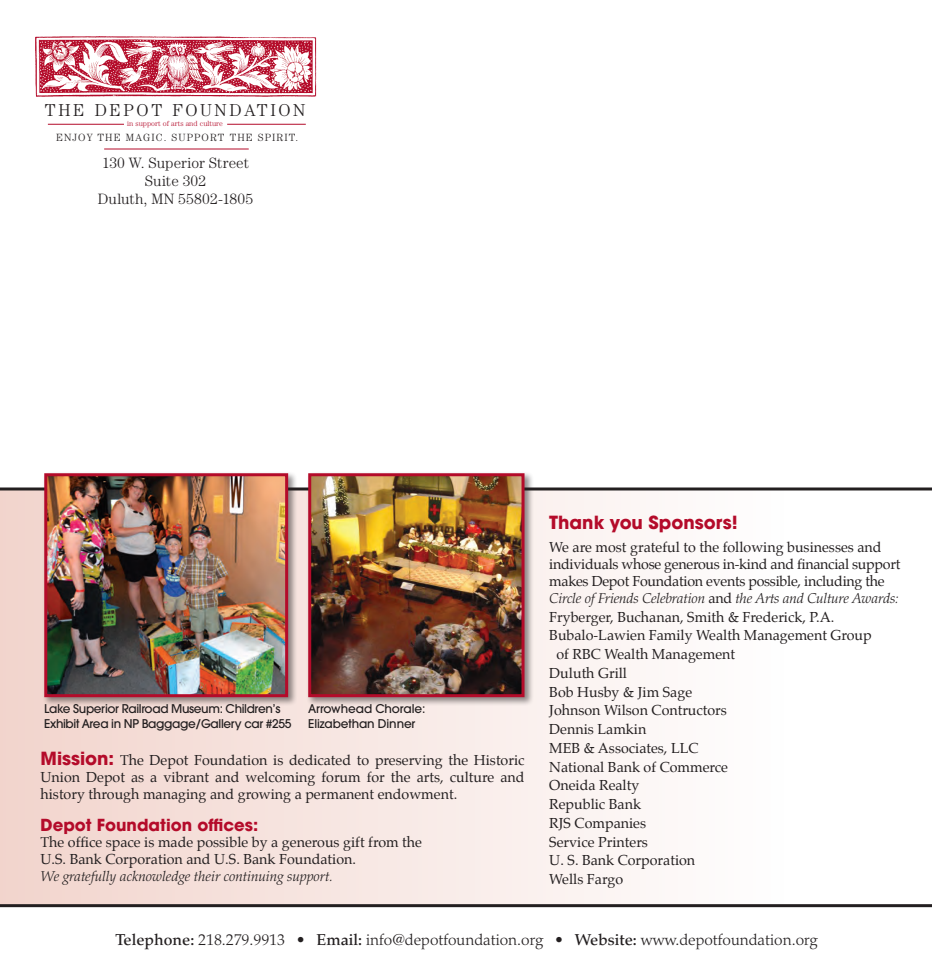
<style>
.page{position:relative;width:932px;height:972px;background:#fff}
.page>*{position:absolute;margin:0;border:0;box-sizing:border-box;transform-origin:0 0}
.t1{font:700 18px "Avant Garde";color:#b40b2a}
.t2{font:300 17.25px "Century";letter-spacing:.15em;color:#231f20}
.t3{font:700 16.5px "Avant Garde";color:#b40b2a}
.t4{font:300 15.75px "Palatino";color:#231f20}
.t5{font:300 15px/18px "Century";letter-spacing:.005em;color:#231f20;text-align:center}
.t6{font:14.25px/16.8px "Palatino";color:#231f20;text-align:justify}
.t7{font:14.25px/16.8px "Palatino";letter-spacing:-.02em;color:#231f20}
.t8{font:italic 300 14.25px "Palatino";color:#231f20}
.t9{font:500 12px/14.4px "Avant Garde";letter-spacing:-.03em;color:#231f20}
.t10{font:500 12px/14.4px "Avant Garde";letter-spacing:-.01em;color:#231f20}
.t11{font:300 10.5px "Century";letter-spacing:.1em;color:#231f20}
.t12{font:300 7.5px "Century";color:#b40b2a}
.s1{font-family:"Avant Garde";font-weight:700;font-size:18px;color:#b40b2a}
.s2{font-weight:300;font-style:italic}
.s3{font-weight:500}
</style>
<div class="page">
<img style="left:35px;top:36px;width:281px;height:61px">
<hr style="left:48px;top:124px;width:76px;height:1px;background:#b40b2a">
<hr style="left:227px;top:124px;width:79px;height:1px;background:#b40b2a">
<hr style="left:104px;top:149px;width:145px;height:1px;background:#b40b2a">
<div style="left:0;top:489px;width:783px;height:417px;background:linear-gradient(to right,#f2d4cc,#fefefe)"></div>
<hr style="left:0;top:488px;width:932px;height:2px;background:#231f20">
<hr style="left:0;top:904px;width:932px;height:3px;background:#231f20">
<div style="left:42px;top:471px;width:255px;height:235px;background:#231f20;opacity:.5"></div>
<img style="left:48px;top:477px;width:236px;height:216px">
<div style="left:44px;top:473px;width:244px;height:224px;border:3px solid #b40b2a"></div>
<div style="left:306px;top:471px;width:228px;height:235px;background:#231f20;opacity:.5"></div>
<img style="left:312px;top:477px;width:208px;height:216px">
<div style="left:308px;top:473px;width:216px;height:224px;border:3px solid #b40b2a"></div>
<p class="t2" style="left:45px;top:100px;width:262px">THE DEPOT FOUNDATION</p>
<p class="t11" style="left:56px;top:131px;width:244px">ENJOY THE MAGIC. SUPPORT THE SPIRIT.</p>
<p class="t12" style="left:127px;top:119px;width:97px">in support of arts and culture</p>
<p class="t5" style="left:98px;top:154px;width:157px">130 W. Superior Street<br>Suite 302<br>Duluth, MN 55802-1805</p>
<p class="t9" style="left:44px;top:702px;width:249px">Lake Superior Railroad Museum: Children’s<br>Exhibit Area in NP Baggage/Gallery car #255</p>
<p class="t10" style="left:308px;top:702px;width:119px">Arrowhead Chorale:<br>Elizabethan Dinner</p>
<p class="t6" style="left:40px;top:752px;width:485px"><span class="s1">Mission:</span> The Depot Foundation is dedicated to preserving the Historic Union Depot as a vibrant and welcoming forum for the arts, culture and history through managing and growing a permanent endowment.</p>
<p class="t3" style="left:40px;top:814px;width:219px">Depot Foundation offices:</p>
<p class="t6" style="left:40px;top:834px;width:383px">The office space is made possible by a generous gift from the<br>U.S. Bank Corporation and U.S. Bank Foundation.</p>
<p class="t8" style="left:40px;top:868px;width:294px">We gratefully acknowledge their continuing support.</p>
<p class="t1" style="left:549px;top:510px;width:190px">Thank you Sponsors!</p>
<p class="t7" style="left:549px;top:539px;width:352px">We are most grateful to the following businesses and individuals whose generous in-kind and financial support makes Depot Foundation events possible, including the <span class="s2">Circle of Friends Celebration</span> and <span class="s2">the Arts and Culture Awards:</span></p>
<p class="t6" style="left:549px;top:608px;width:287px">Fryberger, Buchanan, Smith &amp; Frederick, P.A.</p>
<p class="t6" style="left:549px;top:627px;width:324px">Bubalo-Lawien Family Wealth Management Group</p>
<p class="t6" style="left:556px;top:646px;width:180px">of RBC Wealth Management</p>
<p class="t6" style="left:549px;top:665px;width:79px">Duluth Grill</p>
<p class="t6" style="left:549px;top:683px;width:144px">Bob Husby &amp; Jim Sage</p>
<p class="t6" style="left:549px;top:702px;width:179px">Johnson Wilson Contructors</p>
<p class="t6" style="left:549px;top:721px;width:98px">Dennis Lamkin</p>
<p class="t6" style="left:549px;top:740px;width:151px">MEB &amp; Associates, LLC</p>
<p class="t6" style="left:549px;top:758px;width:180px">National Bank of Commerce</p>
<p class="t6" style="left:549px;top:777px;width:92px">Oneida Realty</p>
<p class="t6" style="left:549px;top:796px;width:93px">Republic Bank</p>
<p class="t6" style="left:549px;top:815px;width:98px">RJS Companies</p>
<p class="t6" style="left:549px;top:833px;width:100px">Service Printers</p>
<p class="t6" style="left:549px;top:852px;width:147px">U. S. Bank Corporation</p>
<p class="t6" style="left:549px;top:871px;width:75px">Wells Fargo</p>
<p class="t4" style="left:115px;top:931px;width:703px"><span class="s3">Telephone:</span> 218.279.9913 • <span class="s3">Email:</span> info@depotfoundation.org • <span class="s3">Website:</span> www.depotfoundation.org</p>
</div>
